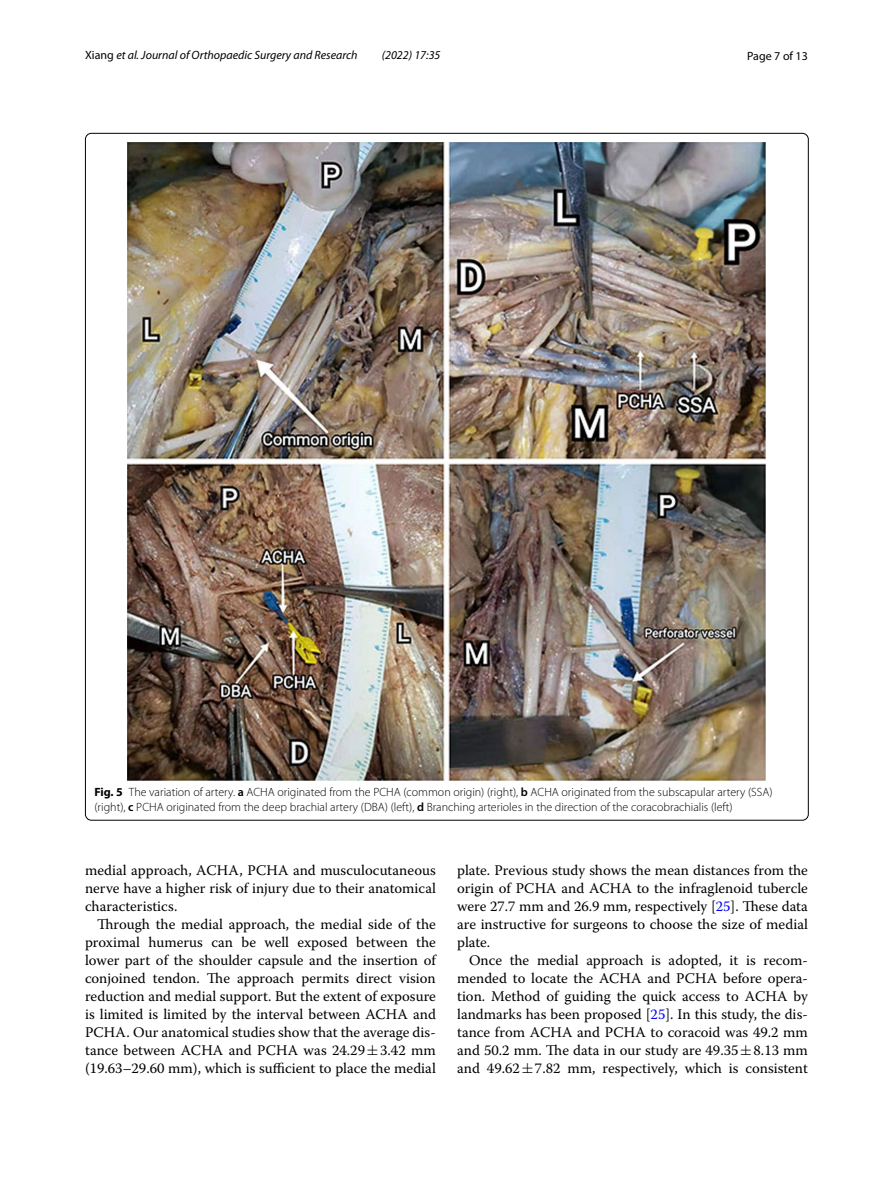
<style>
.page{position:relative;width:893px;height:1187px;background:#fff}
.page>*{position:absolute;margin:0;border:0;box-sizing:border-box;transform-origin:0 0}
.t1{font:14.7px/18px "Warnock Pro";color:#000;text-align:justify}
.t2{font:300 12px/15px "Myriad Pro";color:#000}
.t3{font:italic 12px "Myriad Pro";color:#000}
.t4{font:12px "Myriad Pro";color:#000}
.s1{font-style:normal}
.s2{font-weight:700}
.s3{font-weight:600}
.s4{font-family:"MTSY"}
.s5{color:#00f}
</style>
<div class="page">
<img style="left:128px;top:142px;width:638px;height:638px">
<p class="t3" style="left:85px;top:48px;width:274px"><span class="s1">Xiang</span> et al. Journal of Orthopaedic Surgery and Research</p>
<p class="t3" style="left:382px;top:48px;width:60px">(2022) 17:35</p>
<p class="t4" style="left:747px;top:48px;width:62px">Page 7 of 13</p>
<p class="t2" style="left:94px;top:784px;width:680px"><span class="s2">Fig. 5</span> The variation of artery. <span class="s3">a</span> ACHA originated from the PCHA (common origin) (right), <span class="s3">b</span> ACHA originated from the subscapular artery (SSA) (right), <span class="s3">c</span> PCHA originated from the deep brachial artery (DBA) (left), <span class="s3">d</span> Branching arterioles in the direction of the coracobrachialis (left)</p>
<p class="t1" style="left:85px;top:860px;width:352px">medial approach, ACHA, PCHA and musculocutaneous nerve have a higher risk of injury due to their anatomical characteristics.</p>
<p class="t1" style="left:85px;top:914px;width:352px;text-indent:12px">Through the medial approach, the medial side of the proximal humerus can be well exposed between the lower part of the shoulder capsule and the insertion of conjoined tendon. The approach permits direct vision reduction and medial support. But the extent of exposure is limited is limited by the interval between ACHA and PCHA. Our anatomical studies show that the average dis&shy;tance between ACHA and PCHA was 24.29<span class="s4">±</span>3.42 mm (19.63–29.60 mm), which is sufficient to place the medial</p>
<p class="t1" style="left:457px;top:860px;width:352px">plate. Previous study shows the mean distances from the origin of PCHA and ACHA to the infraglenoid tubercle were 27.7 mm and 26.9 mm, respectively [<span class="s5">25</span>]. These data are instructive for surgeons to choose the size of medial plate.</p>
<p class="t1" style="left:457px;top:950px;width:352px;text-indent:12px">Once the medial approach is adopted, it is recom&shy;mended to locate the ACHA and PCHA before opera&shy;tion. Method of guiding the quick access to ACHA by landmarks has been proposed [<span class="s5">25</span>]. In this study, the dis&shy;tance from ACHA and PCHA to coracoid was 49.2 mm and 50.2 mm. The data in our study are 49.35<span class="s4">±</span>8.13 mm and 49.62<span class="s4">±</span>7.82 mm, respectively, which is consistent</p>
</div>
